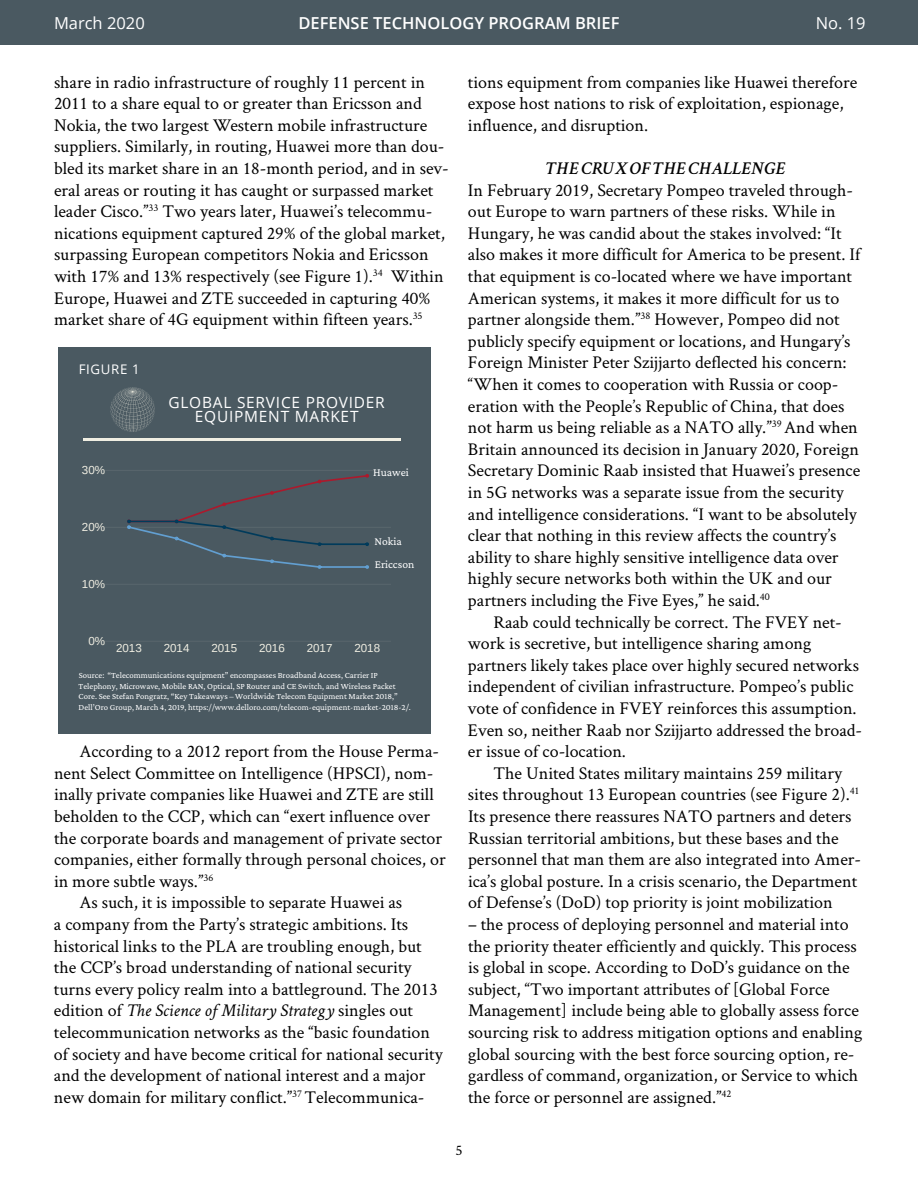
<style>
.page{position:relative;width:918px;height:1188px;background:#fff}
.page>*{position:absolute;margin:0;border:0;box-sizing:border-box;transform-origin:0 0}
.t1{font:18px/21.6px "Crimson Text";color:#000}
.t2{font:italic 18px "Crimson Text";color:#000}
.t3{font:italic 600 18px "Crimson Text";color:#000}
.t4{font:600 16.5px "Open Sans";color:#fff}
.t5{font:16.5px "Open Sans";color:#fff}
.t6{font:15.45px/14px "Open Sans";letter-spacing:.05em;color:#fff;text-align:center}
.t7{font:15px "Crimson Text";color:#000}
.t8{font:13.2px "Open Sans";letter-spacing:.05em;color:#fff}
.t9{font:11.55px "Arimo";color:#f0eee2}
.t10{font:11.55px/23px "Crimson Pro";color:#fff}
.t11{font:8.7px/10.8px "Crimson Pro";color:#fff}
.s1{font-style:normal}
</style>
<div class="page">
<div style="left:0;top:0;width:918px;height:45px;background:#4a5961"></div>
<div style="left:58px;top:347px;width:373px;height:387px;background:#4a5961"></div>
<hr style="left:84px;top:438px;width:317px;height:3px;background:#f0eee2">
<hr style="left:105px;top:470px;width:286px;height:1px;background:#f0eee2">
<hr style="left:105px;top:527px;width:286px;height:1px;background:#f0eee2">
<hr style="left:105px;top:584px;width:286px;height:1px;background:#f0eee2">
<hr style="left:105px;top:641px;width:286px;height:1px;background:#f0eee2">
<svg style="left:127px;top:474px;width:242px;height:95px"></svg>
<svg style="left:110px;top:387px;width:45px;height:45px"></svg>
<p class="t5" style="left:54px;top:12px;width:92px">March 2020</p>
<p class="t4" style="left:298px;top:12px;width:323px">DEFENSE TECHNOLOGY PROGRAM BRIEF</p>
<p class="t5" style="left:816px;top:12px;width:51px">No. 19</p>
<p class="t1" style="left:54px;top:70px;width:396px">share in radio infrastructure of roughly 11 percent in 2011 to a share equal to or greater than Ericsson and Nokia, the two largest Western mobile infrastructure suppliers. Similarly, in routing, Huawei more than dou&shy;bled its market share in an 18-month period, and in sev&shy;eral areas or routing it has caught or surpassed market leader Cisco.”<sup>33</sup> Two years later, Huawei’s telecommu&shy;nications equipment captured 29% of the global market, surpassing European competitors Nokia and Ericsson with 17% and 13% respectively (see Figure 1).<sup>34</sup> Within Europe, Huawei and ZTE succeeded in capturing 40% market share of 4G equipment within fifteen years.<sup>35</sup></p>
<p class="t8" style="left:79px;top:360px;width:63px">FIGURE 1</p>
<p class="t9" style="left:82px;top:463px;width:25px">30%</p>
<p class="t9" style="left:82px;top:520px;width:25px">20%</p>
<p class="t9" style="left:82px;top:577px;width:25px">10%</p>
<p class="t6" style="left:169px;top:396px;width:218px">GLOBAL SERVICE PROVIDER<br>EQUIPMENT MARKET</p>
<p class="t10" style="left:373px;top:460px;width:37px">Huawei</p>
<p class="t10" style="left:375px;top:530px;width:41px">Nokia<br>Ericcson</p>
<p class="t9" style="left:88px;top:634px;width:18px">0%</p>
<p class="t9" style="left:116px;top:641px;width:27px">2013</p>
<p class="t9" style="left:164px;top:641px;width:27px">2014</p>
<p class="t9" style="left:211px;top:641px;width:27px">2015</p>
<p class="t9" style="left:259px;top:641px;width:27px">2016</p>
<p class="t9" style="left:307px;top:641px;width:27px">2017</p>
<p class="t9" style="left:354px;top:641px;width:27px">2018</p>
<p class="t11" style="left:79px;top:669px;width:334px">Source: “Telecommunications equipment” encompasses Broadband Access, Carrier IP Telephony, Microwave, Mobile RAN, Optical, SP Router and CE Switch, and Wireless Packet Core. See Stefan Pongratz, “Key Takeaways – Worldwide Telecom Equipment Market 2018,” Dell’Oro Group, March 4, 2019, https://www.delloro.com/telecom-equipment-market-2018-2/.</p>
<p class="t1" style="left:80px;top:740px;width:361px">According to a 2012 report from the House Perma-</p>
<p class="t1" style="left:54px;top:762px;width:381px">nent Select Committee on Intelligence (HPSCI), nom-</p>
<p class="t1" style="left:54px;top:783px;width:381px">inally private companies like Huawei and ZTE are still</p>
<p class="t1" style="left:54px;top:805px;width:378px">beholden to the CCP, which can “exert influence over</p>
<p class="t1" style="left:54px;top:826px;width:390px">the corporate boards and management of private sector</p>
<p class="t1" style="left:54px;top:848px;width:393px">companies, either formally through personal choices, or</p>
<p class="t1" style="left:54px;top:870px;width:161px">in more subtle ways.”<sup>36</sup></p>
<p class="t1" style="left:80px;top:891px;width:324px">As such, it is impossible to separate Huawei as</p>
<p class="t1" style="left:54px;top:913px;width:356px">a company from the Party’s strategic ambitions. Its</p>
<p class="t1" style="left:54px;top:934px;width:369px">historical links to the PLA are troubling enough, but</p>
<p class="t1" style="left:54px;top:956px;width:359px">the CCP’s broad understanding of national security</p>
<p class="t1" style="left:54px;top:978px;width:385px">turns every policy realm into a battleground. The 2013</p>
<p class="t2" style="left:54px;top:1000px;width:360px"><span class="s1">edition of</span> The Science of Military Strategy <span class="s1">singles out</span></p>
<p class="t1" style="left:54px;top:1021px;width:378px">telecommunication networks as the “basic foundation</p>
<p class="t1" style="left:54px;top:1042px;width:390px">of society and have become critical for national security</p>
<p class="t1" style="left:54px;top:1064px;width:373px">and the development of national interest and a major</p>
<p class="t1" style="left:54px;top:1086px;width:372px">new domain for military conflict.”<sup>37</sup> Telecommunica-</p>
<p class="t1" style="left:468px;top:70px;width:391px">tions equipment from companies like Huawei therefore expose host nations to risk of exploitation, espionage, influence, and disruption.</p>
<p class="t3" style="left:546px;top:156px;width:240px">THE CRUX OF THE CHALLENGE</p>
<p class="t1" style="left:468px;top:178px;width:394px">In February 2019, Secretary Pompeo traveled through&shy;out Europe to warn partners of these risks. While in Hungary, he was candid about the stakes involved: “It also makes it more difficult for America to be present. If that equipment is co-located where we have important American systems, it makes it more difficult for us to partner alongside them.”<sup>38</sup> However, Pompeo did not publicly specify equipment or locations, and Hungary’s Foreign Minister Peter Szijjarto deflected his concern: “When it comes to cooperation with Russia or coop&shy;eration with the People’s Republic of China, that does not harm us being reliable as a NATO ally.”<sup>39</sup> And when Britain announced its decision in January 2020, Foreign Secretary Dominic Raab insisted that Huawei’s presence in 5G networks was a separate issue from the security and intelligence considerations. “I want to be absolutely clear that nothing in this review affects the country’s ability to share highly sensitive intelligence data over highly secure networks both within the UK and our partners including the Five Eyes,” he said.<sup>40</sup></p>
<p class="t1" style="left:468px;top:610px;width:396px;text-indent:26px">Raab could technically be correct. The FVEY net&shy;work is secretive, but intelligence sharing among partners likely takes place over highly secured networks independent of civilian infrastructure. Pompeo’s public vote of confidence in FVEY reinforces this assumption.<br>Even so, neither Raab nor Szijjarto addressed the broad&shy;er issue of co-location.</p>
<p class="t1" style="left:468px;top:762px;width:395px;text-indent:26px">The United States military maintains 259 military sites throughout 13 European countries (see Figure 2).<sup>41<br></sup>Its presence there reassures NATO partners and deters Russian territorial ambitions, but these bases and the personnel that man them are also integrated into Amer&shy;ica’s global posture. In a crisis scenario, the Department of Defense’s (DoD) top priority is joint mobilization</p>
<p class="t1" style="left:468px;top:913px;width:396px">– the process of deploying personnel and material into the priority theater efficiently and quickly. This process is global in scope. According to DoD’s guidance on the subject, “Two important attributes of [Global Force Management] include being able to globally assess force sourcing risk to address mitigation options and enabling global sourcing with the best force sourcing option, re&shy;gardless of command, organization, or Service to which the force or personnel are assigned.”<sup>42</sup></p>
<p class="t7" style="left:455px;top:1140px;width:9px">5</p>
</div>
